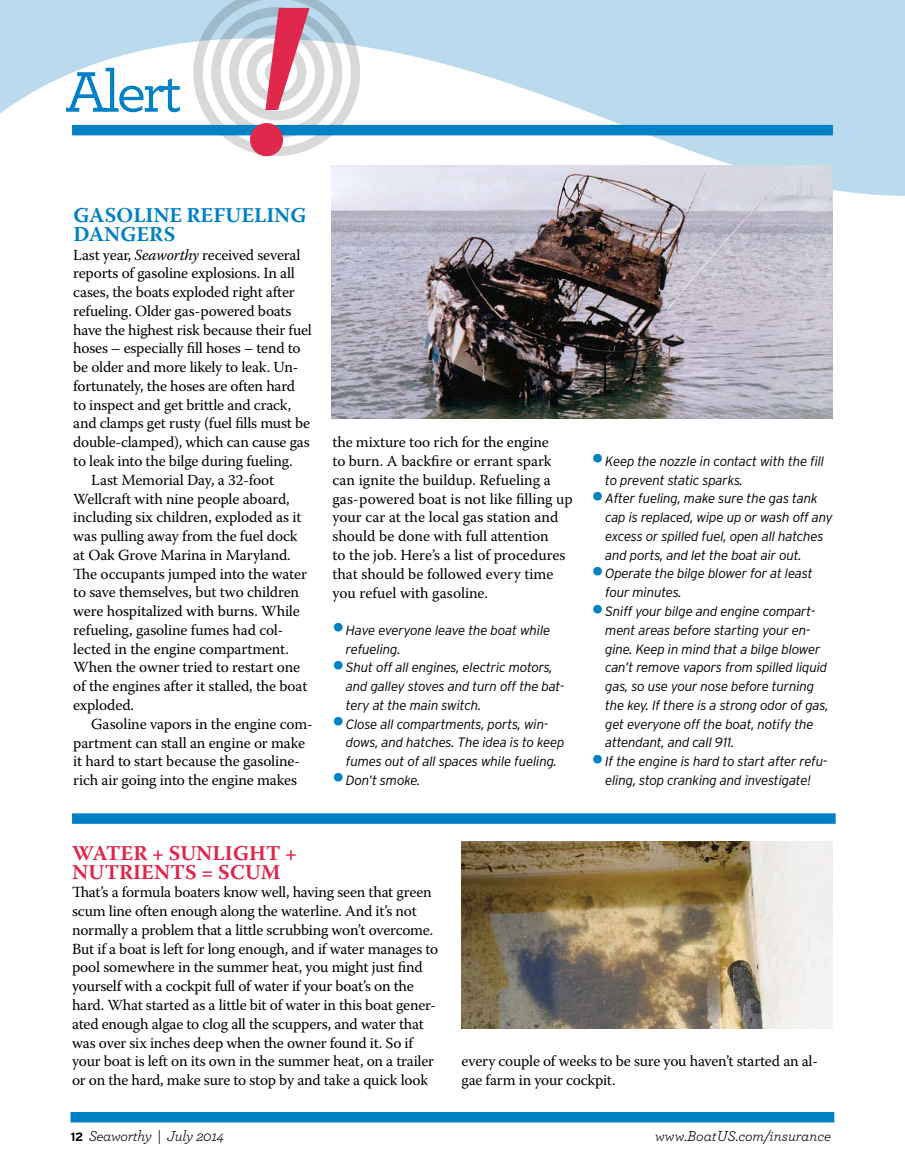
<style>
.page{position:relative;width:905px;height:1175px;background:#fff}
.page>*{position:absolute;margin:0;border:0;box-sizing:border-box;transform-origin:0 0}
.t1{font:700 21px "Warnock Pro";letter-spacing:.005em;color:#e0274c}
.t2{font:700 21px "Warnock Pro";letter-spacing:-.005em;color:#0081c6}
.t3{font:15.3px/18.8px "Warnock Pro";letter-spacing:-.01em;color:#000}
.t4{font:italic 15px "Archer";letter-spacing:-.01em;color:#000}
.t5{font:italic 300 13.5px/18.8px "Interstate";letter-spacing:-.02em;color:#000}
.s1{font-style:italic}
.s2{font-weight:700;font-style:normal;font-size:24px;color:#0081c6}
.s3{font-family:"Interstate";font-weight:700;font-style:normal;font-size:12px}
</style>
<div class="page">
<svg style="left:0;top:0;width:904px;height:196px;fill:#badbee"></svg>
<div style="left:70px;top:1112px;width:764px;height:10px;background:#0081c6"></div>
<svg style="left:66px;top:68px;width:114px;height:44px"></svg>
<div style="left:72px;top:125px;width:760px;height:10px;background:#0081c6"></div>
<svg style="left:193px;top:0;width:167px;height:156px"></svg>
<div style="left:72px;top:813px;width:763px;height:11px;background:#0081c6"></div>
<img style="left:461px;top:841px;width:371px;height:187px">
<img style="left:332px;top:166px;width:500px;height:252px">
<h1 class="t2" style="left:73px;top:202px;width:31px">GASOL</h1>
<h1 class="t2" style="left:146px;top:202px;width:69px">INE REFUEL</h1>
<h1 class="t2" style="left:266px;top:202px;width:25px">ING</h1>
<h1 class="t2" style="left:73px;top:221px;width:31px">DANGERS</h1>
<p class="t3" style="left:73px;top:245px;width:229px">Last year, <span class="s1">Seaworthy</span> received several</p>
<p class="t3" style="left:73px;top:264px;width:223px">reports of gasoline explosions. In all</p>
<p class="t3" style="left:73px;top:282px;width:223px">cases, the boats exploded right after</p>
<p class="t3" style="left:73px;top:301px;width:220px">refueling. Older gas-powered boats</p>
<p class="t3" style="left:73px;top:320px;width:240px">have the highest risk because their fuel</p>
<p class="t3" style="left:73px;top:339px;width:229px">hoses – especially fill hoses – tend to</p>
<p class="t3" style="left:73px;top:357px;width:227px">be older and more likely to leak. Un-</p>
<p class="t3" style="left:73px;top:376px;width:223px">fortunately, the hoses are often hard</p>
<p class="t3" style="left:73px;top:395px;width:219px">to inspect and get brittle and crack,</p>
<p class="t3" style="left:73px;top:414px;width:238px">and clamps get rusty (fuel fills must be</p>
<p class="t3" style="left:73px;top:432px;width:238px">double-clamped), which can cause gas</p>
<p class="t3" style="left:73px;top:451px;width:221px">to leak into the bilge during fueling.</p>
<p class="t3" style="left:91px;top:470px;width:184px">Last Memorial Day, a 32-foot</p>
<p class="t3" style="left:73px;top:489px;width:218px">Wellcraft with nine people aboard,</p>
<p class="t3" style="left:73px;top:507px;width:230px">including six children, exploded as it</p>
<p class="t3" style="left:73px;top:526px;width:226px">was pulling away from the fuel dock</p>
<p class="t3" style="left:73px;top:545px;width:219px">at Oak Grove Marina in Maryland.</p>
<p class="t3" style="left:73px;top:564px;width:235px">The occupants jumped into the water</p>
<p class="t3" style="left:73px;top:582px;width:227px">to save themselves, but two children</p>
<p class="t3" style="left:73px;top:601px;width:228px">were hospitalized with burns. While</p>
<p class="t3" style="left:73px;top:620px;width:212px">refueling, gasoline fumes had col-</p>
<p class="t3" style="left:73px;top:639px;width:217px">lected in the engine compartment.</p>
<p class="t3" style="left:73px;top:658px;width:228px">When the owner tried to restart one</p>
<p class="t3" style="left:73px;top:676px;width:236px">of the engines after it stalled, the boat</p>
<p class="t3" style="left:73px;top:695px;width:62px">exploded.</p>
<p class="t3" style="left:91px;top:714px;width:223px">Gasoline vapors in the engine com-</p>
<p class="t3" style="left:73px;top:733px;width:233px">partment can stall an engine or make</p>
<p class="t3" style="left:73px;top:751px;width:228px">it hard to start because the gasoline-</p>
<p class="t3" style="left:73px;top:770px;width:225px">rich air going into the engine makes</p>
<p class="t3" style="left:332px;top:433px;width:242px">the mixture too rich for the engine<br>to burn. A backfire or errant spark can ignite the buildup. Refueling a gas-powered boat is not like filling up your car at the local gas station and should be done with full attention<br>to the job. Here’s a list of procedures that should be followed every time you refuel with gasoline.</p>
<p class="t5" style="left:346px;top:620px;width:206px;text-indent:-13px"><span class="s2">•</span>Have everyone leave the boat while refueling.</p>
<p class="t5" style="left:346px;top:658px;width:220px;text-indent:-13px"><span class="s2">•</span>Shut off all engines, electric motors, and galley stoves and turn off the bat&shy;tery at the main switch.</p>
<p class="t5" style="left:346px;top:714px;width:220px;text-indent:-13px"><span class="s2">•</span>Close all compartments, ports, win&shy;dows, and hatches. The idea is to keep fumes out of all spaces while fueling.</p>
<p class="t5" style="left:332px;top:770px;width:89px"><span class="s2">•</span>Don’t smoke.</p>
<p class="t5" style="left:605px;top:452px;width:221px;text-indent:-13px"><span class="s2">•</span>Keep the nozzle in contact with the fill to prevent static sparks.</p>
<p class="t5" style="left:605px;top:489px;width:229px;text-indent:-13px"><span class="s2">•</span>After fueling, make sure the gas tank cap is replaced, wipe up or wash off any excess or spilled fuel, open all hatches and ports, and let the boat air out.</p>
<p class="t5" style="left:605px;top:564px;width:209px;text-indent:-13px"><span class="s2">•</span>Operate the bilge blower for at least four minutes.</p>
<p class="t5" style="left:605px;top:602px;width:225px;text-indent:-13px"><span class="s2">•</span>Sniff your bilge and engine compart&shy;ment areas before starting your en&shy;gine. Keep in mind that a bilge blower can’t remove vapors from spilled liquid gas, so use your nose before turning the key. If there is a strong odor of gas, get everyone off the boat, notify the attendant, and call 911.</p>
<p class="t5" style="left:591px;top:752px;width:237px;text-align:center"><span class="s2">•</span>If the engine is hard to start after refu&shy;eling, stop cranking and investigate!</p>
<h1 class="t1" style="left:72px;top:840px;width:35px">WATER</h1>
<h1 class="t1" style="left:152px;top:840px;width:32px">+ SUNL</h1>
<h1 class="t1" style="left:225px;top:840px;width:74px">IGHT +</h1>
<h1 class="t1" style="left:72px;top:859px;width:17px">NUTR</h1>
<h1 class="t1" style="left:133px;top:859px;width:23px">IENTS</h1>
<h1 class="t1" style="left:201px;top:859px;width:33px">= SCU</h1>
<h1 class="t1" style="left:261px;top:859px;width:21px">M</h1>
<p class="t3" style="left:72px;top:882px;width:368px">That’s a formula boaters know well, having seen that green scum line often enough along the waterline. And it’s not normally a problem that a little scrubbing won’t overcome.<br>But if a boat is left for long enough, and if water manages to pool somewhere in the summer heat, you might just find yourself with a cockpit full of water if your boat’s on the hard. What started as a little bit of water in this boat gener&shy;ated enough algae to clog all the scuppers, and water that was over six inches deep when the owner found it. So if your boat is left on its own in the summer heat, on a trailer or on the hard, make sure to stop by and take a quick look</p>
<p class="t3" style="left:461px;top:1051px;width:358px">every couple of weeks to be sure you haven’t started an al&shy;gae farm in your cockpit.</p>
<p class="t4" style="left:71px;top:1125px;width:155px"><span class="s3">12</span> Seaworthy | July 2014</p>
<p class="t4" style="left:655px;top:1125px;width:177px">www.BoatUS.com/insurance</p>
</div>
